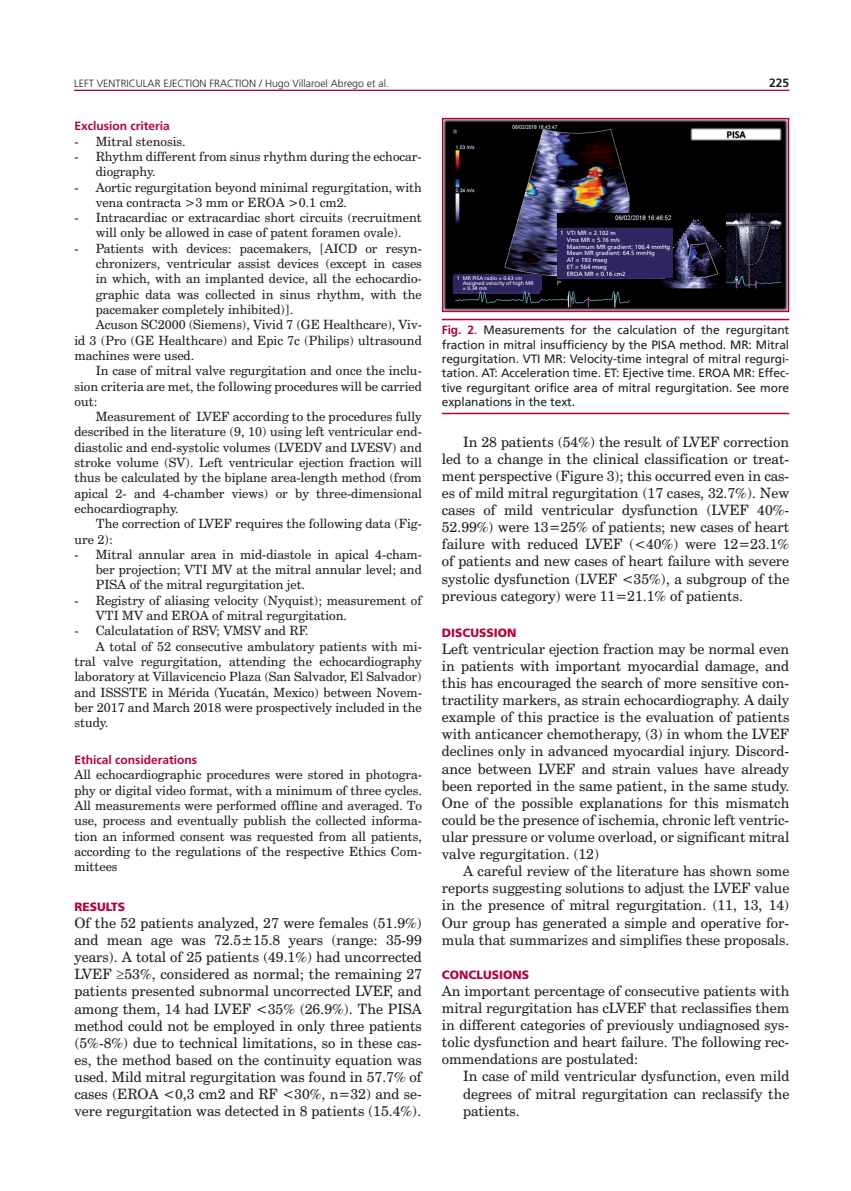
<style>
.page{position:relative;width:851px;height:1191px;background:#fff}
.page>*{position:absolute;margin:0;border:0;box-sizing:border-box;transform-origin:0 0}
.t1{font:14.25px/17.1px "Century Schoolbook BT";color:#231f20;text-align:justify}
.t2{font:12.75px/15.3px "Century Schoolbook BT";color:#231f20}
.t3{font:12px/14.4px "Frutiger LT";letter-spacing:-.01em;color:#231f20;text-align:justify}
.t4{font:700 12px "Frutiger LT Std";color:#b30437}
.t5{font:12px "Frutiger Black B";color:#b30437}
.t6{font:700 12px "Frutiger LT Std";color:#231f20}
.t7{font:300 10.5px "Frutiger LT Std";color:#231f20}
.t8{font:6px/6.8px "Frutiger LT";color:#fff}
.t9{font:5.25px/5.2px "Frutiger LT";color:#fff}
.s1{font-family:"Frutiger LT Std";font-weight:700;color:#b30437}
.s2{font-family:"Frutiger";color:#b30437}
</style>
<div class="page">
<hr style="left:74px;top:90px;width:715px;height:1px;background:#b30437">
<hr style="left:442px;top:413px;width:347px;height:1px;background:#b30437">
<hr style="left:442px;top:319px;width:347px;height:1px;background:#b30437">
<img style="left:445px;top:121px;width:341px;height:188px">
<div style="left:442px;top:118px;width:347px;height:194px;border:2px solid #b30437"></div>
<div style="left:557px;top:228px;width:115px;height:50px;background:#2f2561"></div>
<div style="left:453px;top:275px;width:88px;height:16px;background:#2f2561"></div>
<p class="t7" style="left:74px;top:77px;width:36px">LE FT VENTR</p>
<p class="t7" style="left:127px;top:77px;width:10px">ICULAR</p>
<p class="t7" style="left:163px;top:77px;width:58px">EJECTION FRACT</p>
<p class="t7" style="left:239px;top:77px;width:151px">ION / Hugo Villaroel Abrego et al.</p>
<p class="t6" style="left:769px;top:75px;width:22px">225</p>
<p class="t4" style="left:74px;top:119px;width:97px">Exclusion criteria</p>
<p class="t2" style="left:74px;top:133px;width:113px">- Mitral stenosis.</p>
<p class="t2" style="left:96px;top:149px;width:327px;text-indent:-21px">- Rhythm different from sinus rhythm during the echocar&shy;diography.</p>
<p class="t2" style="left:96px;top:179px;width:327px;text-indent:-21px">- Aortic regurgitation beyond minimal regurgitation, with vena contracta &gt;3 mm or EROA &gt;0.1 cm2.</p>
<p class="t2" style="left:74px;top:210px;width:349px;text-align:center">- Intracardiac or extracardiac short circuits (recruitment will only be allowed in case of patent foramen ovale).</p>
<p class="t2" style="left:74px;top:240px;width:349px">- Patients with devices: pacemakers, [AICD or resyn-</p>
<p class="t2" style="left:96px;top:256px;width:327px">chronizers, ventricular assist devices (except in cases</p>
<p class="t2" style="left:96px;top:271px;width:327px">in which, with an implanted device, all the echocardio-</p>
<p class="t2" style="left:96px;top:286px;width:327px">graphic data was collected in sinus rhythm, with the</p>
<p class="t2" style="left:96px;top:302px;width:199px">pacemaker completely inhibited)].</p>
<p class="t2" style="left:96px;top:317px;width:327px">Acuson SC2000 (Siemens), Vivid 7 (GE Healthcare), Viv-</p>
<p class="t2" style="left:74px;top:332px;width:349px">id 3 (Pro (GE Healthcare) and Epic 7c (Philips) ultrasound</p>
<p class="t2" style="left:74px;top:347px;width:121px">machines were used.</p>
<p class="t2" style="left:96px;top:363px;width:327px">In case of mitral valve regurgitation and once the inclu-</p>
<p class="t2" style="left:74px;top:378px;width:349px">sion criteria are met, the following procedures will be carried</p>
<p class="t2" style="left:74px;top:393px;width:24px">out:</p>
<p class="t2" style="left:96px;top:409px;width:327px">Measurement of LVEF according to the procedures fully</p>
<p class="t2" style="left:74px;top:424px;width:349px">described in the literature (9, 10) using left ventricular end-</p>
<p class="t2" style="left:74px;top:439px;width:349px">diastolic and end-systolic volumes (LVEDV and LVESV) and</p>
<p class="t2" style="left:74px;top:455px;width:349px">stroke volume (SV). Left ventricular ejection fraction will</p>
<p class="t2" style="left:74px;top:470px;width:349px">thus be calculated by the biplane area-length method (from</p>
<p class="t2" style="left:74px;top:485px;width:349px">apical 2- and 4-chamber views) or by three-dimensional</p>
<p class="t2" style="left:74px;top:500px;width:106px">echocardiography.</p>
<p class="t2" style="left:96px;top:516px;width:327px">The correction of LVEF requires the following data (Fig-</p>
<p class="t2" style="left:74px;top:531px;width:40px">ure 2):</p>
<p class="t2" style="left:96px;top:546px;width:327px;text-align:justify;text-indent:-21px">- Mitral annular area in mid-diastole in apical 4-cham&shy;ber projection; VTI MV at the mitral annular level; and PISA of the mitral regurgitation jet.</p>
<p class="t2" style="left:96px;top:592px;width:327px;text-indent:-21px">- Registry of aliasing velocity (Nyquist); measurement of<br>VTI MV and EROA of mitral regurgitation.</p>
<p class="t2" style="left:74px;top:623px;width:235px">- Calculatation of RSV; VMSV and RF.</p>
<p class="t2" style="left:96px;top:638px;width:327px">A total of 52 consecutive ambulatory patients with mi-</p>
<p class="t2" style="left:74px;top:653px;width:349px">tral valve regurgitation, attending the echocardiography</p>
<p class="t2" style="left:74px;top:669px;width:349px">laboratory at Villavicencio Plaza (San Salvador, El Salvador)</p>
<p class="t2" style="left:74px;top:684px;width:349px">and ISSSTE in Mérida (Yucatán, Mexico) between Novem-</p>
<p class="t2" style="left:74px;top:699px;width:349px">ber 2017 and March 2018 were prospectively included in the</p>
<p class="t2" style="left:74px;top:715px;width:35px">study.</p>
<p class="t4" style="left:74px;top:753px;width:124px">Ethical considerations</p>
<p class="t2" style="left:74px;top:767px;width:349px;text-align:justify">All echocardiographic procedures were stored in photogra&shy;phy or digital video format, with a minimum of three cycles.<br>All measurements were performed offline and averaged. To use, process and eventually publish the collected informa&shy;tion an informed consent was requested from all patients, according to the regulations of the respective Ethics Com&shy;mittees</p>
<p class="t5" style="left:74px;top:899px;width:52px">RESULTS</p>
<p class="t1" style="left:74px;top:914px;width:349px">Of the 52 patients analyzed, 27 were females (51.9%) and mean age was 72.5±15.8 years (range: 35-99 years). A total of 25 patients (49.1%) had uncorrected LVEF ≥53%, considered as normal; the remaining 27 patients presented subnormal uncorrected LVEF, and among them, 14 had LVEF &lt;35% (26.9%). The PISA method could not be employed in only three patients (5%-8%) due to technical limitations, so in these cas&shy;es, the method based on the continuity equation was used. Mild mitral regurgitation was found in 57.7% of cases (EROA &lt;0,3 cm2 and RF &lt;30%, n=32) and se&shy;vere regurgitation was detected in 8 patients (15.4%).</p>
<p class="t8" style="left:566px;top:230px;width:105px;text-indent:-7px">1 VTI MR = 2.102 m<br>Vmx MR = 5.16 m/s<br>Maximum MR gradient: 106.4 mmHg<br>Mean MR gradient: 64.5 mmHg<br>AT = 193 mseg<br>ET = 564 mseg<br>EROA MR = 0.16 cm2</p>
<p class="t9" style="left:462px;top:275px;width:72px;text-indent:-6px">1 MR PISA radio = 0.63 cm<br>Assigned velocity of high MR = 0.34 m/s</p>
<p class="t3" style="left:442px;top:323px;width:349px"><span class="s1">Fig. 2</span><span class="s2">.</span> Measurements for the calculation of the regurgitant fraction in mitral insufficiency by the PISA method. MR: Mitral regurgitation. VTI MR: Velocity-time integral of mitral regurgi&shy;tation. AT: Acceleration time. ET: Ejective time. EROA MR: Effec&shy;tive regurgitant orifice area of mitral regurgitation. See more explanations in the text.</p>
<p class="t1" style="left:442px;top:433px;width:349px;text-indent:21px">In 28 patients (54%) the result of LVEF correction led to a change in the clinical classification or treat&shy;ment perspective (Figure 3); this occurred even in cas&shy;es of mild mitral regurgitation (17 cases, 32.7%). New cases of mild ventricular dysfunction (LVEF 40%- 52.99%) were 13=25% of patients; new cases of heart failure with reduced LVEF (&lt;40%) were 12=23.1% of patients and new cases of heart failure with severe systolic dysfunction (LVEF &lt;35%), a subgroup of the previous category) were 11=21.1% of patients.</p>
<p class="t5" style="left:442px;top:625px;width:76px">DISCUSSION</p>
<p class="t1" style="left:442px;top:640px;width:349px">Left ventricular ejection fraction may be normal even in patients with important myocardial damage, and this has encouraged the search of more sensitive con&shy;tractility markers, as strain echocardiography. A daily example of this practice is the evaluation of patients with anticancer chemotherapy, (3) in whom the LVEF declines only in advanced myocardial injury. Discord&shy;ance between LVEF and strain values have already been reported in the same patient, in the same study.<br>One of the possible explanations for this mismatch could be the presence of ischemia, chronic left ventric&shy;ular pressure or volume overload, or significant mitral valve regurgitation. (12)</p>
<p class="t1" style="left:442px;top:862px;width:349px;text-indent:21px">A careful review of the literature has shown some reports suggesting solutions to adjust the LVEF value in the presence of mitral regurgitation. (11, 13, 14)<br>Our group has generated a simple and operative for&shy;mula that summarizes and simplifies these proposals.</p>
<p class="t5" style="left:442px;top:967px;width:89px">CONCLUSIONS</p>
<p class="t1" style="left:442px;top:982px;width:349px">An important percentage of consecutive patients with mitral regurgitation has cLVEF that reclassifies them in different categories of previously undiagnosed sys&shy;tolic dysfunction and heart failure. The following rec&shy;ommendations are postulated:</p>
<p class="t1" style="left:463px;top:1067px;width:327px">In case of mild ventricular dysfunction, even mild degrees of mitral regurgitation can reclassify the patients.</p>
</div>
